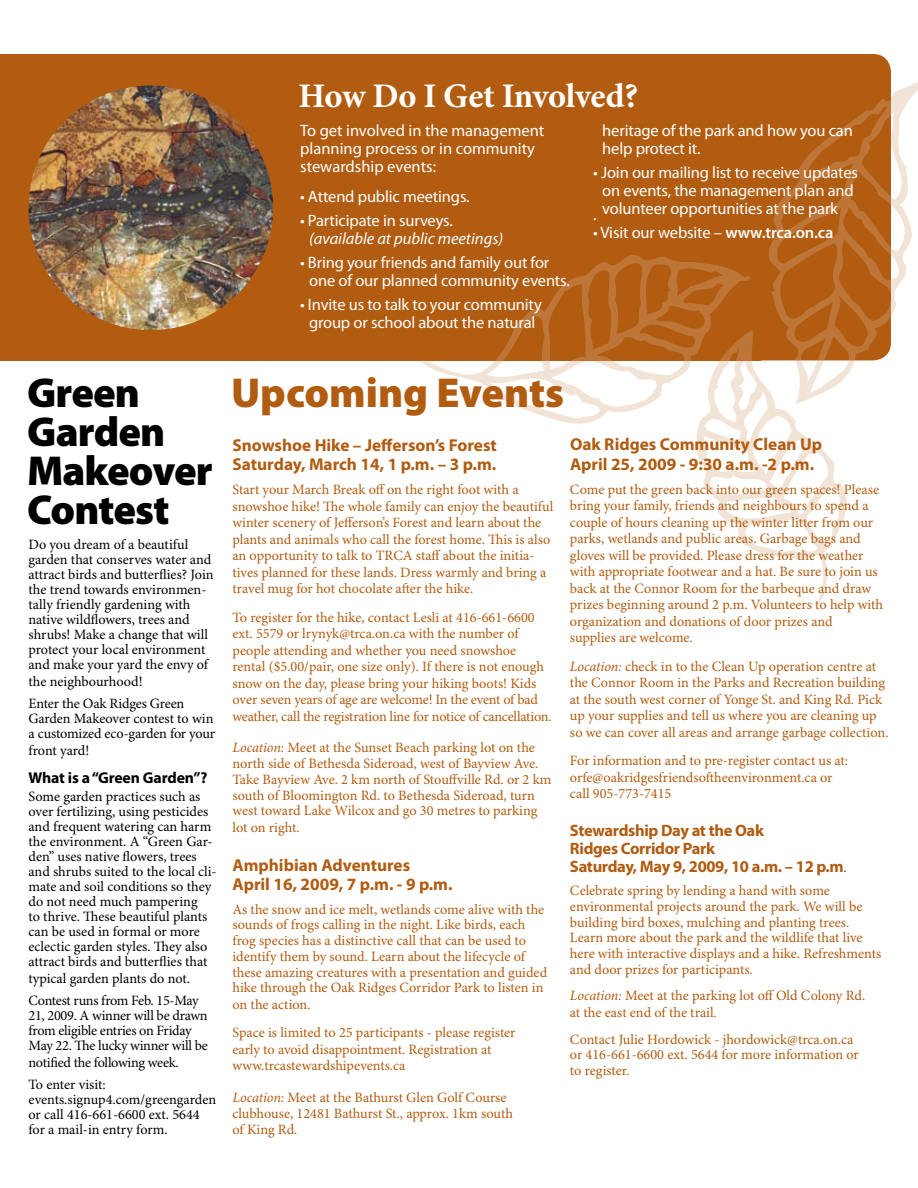
<style>
.page{position:relative;width:918px;height:1188px;background:#fff}
.page>*{position:absolute;margin:0;border:0;box-sizing:border-box;transform-origin:0 0}
.t1{font:900 42px/39px "Myriad Pro";letter-spacing:-.02em;color:#000}
.t2{font:900 42px "Myriad Pro";color:#b15c11}
.t3{font:700 34.5px "Minion Pro";letter-spacing:-.015em;color:#fff}
.t4{font:700 17.25px/19.5px "Myriad Pro";color:#b15c11}
.t5{font:16.5px/18px "Myriad Pro";letter-spacing:-.01em;color:#fff}
.t6{font:700 16.5px/18px "Myriad Pro";letter-spacing:-.02em;color:#b15c11}
.t7{font:italic 16.5px "Myriad Pro";color:#fff}
.t8{font:700 15.75px "Myriad Pro";letter-spacing:-.01em;color:#000}
.t9{font:14.25px/16.5px "Minion Pro";letter-spacing:-.005em;color:#b15c11}
.t10{font:14.25px/15px "Minion Pro";letter-spacing:-.005em;color:#000}
.s1{font-weight:600}
.s2{font-style:italic}
.s3{font-family:"Minion Pro";font-weight:400}
</style>
<div class="page">
<div style="left:0;top:54px;width:760px;height:306px;background:#b15c11"></div>
<svg style="left:769px;top:72px;width:149px;height:303px;fill:#b15c11"></svg>
<svg style="left:422px;top:255px;width:328px;height:169px"></svg>
<svg style="left:696px;top:329px;width:151px;height:274px"></svg>
<img style="left:28px;top:86px;width:245px;height:244px;border-radius:50%">
<h2 class="t3" style="left:298px;top:76px;width:341px">How Do I Get Involved?</h2>
<p class="t5" style="left:300px;top:122px;width:246px">To get involved in the management planning process or in community stewardship events:</p>
<p class="t5" style="left:300px;top:188px;width:171px">• Attend public meetings.</p>
<p class="t5" style="left:300px;top:212px;width:154px">• Participate in surveys.</p>
<p class="t7" style="left:309px;top:229px;width:196px">(available at public meetings)</p>
<p class="t5" style="left:309px;top:254px;width:262px;text-indent:-9px">• Bring your friends and family out for one of our planned community events.</p>
<p class="t5" style="left:300px;top:296px;width:243px;text-align:center">• Invite us to talk to your community group or school about the natural</p>
<p class="t5" style="left:602px;top:122px;width:252px">heritage of the park and how you can help protect it.</p>
<p class="t5" style="left:602px;top:164px;width:257px;text-indent:-9px">• Join our mailing list to receive updates on events, the management plan and volunteer opportunities at the park</p>
<p class="t5" style="left:593px;top:206px;width:5px">.</p>
<p class="t5" style="left:593px;top:224px;width:242px">• Visit our website – <span class="s1">www.trca.on.ca</span></p>
<h1 class="t1" style="left:27px;top:373px;width:187px">Green<br>Garden<br>Makeover<br>Contest</h1>
<p class="t10" style="left:28px;top:538px;width:187px">Do you dream of a beautiful garden that conserves water and attract birds and butterflies? Join the trend towards environmen&shy;tally friendly gardening with native wildflowers, trees and shrubs! Make a change that will protect your local environment and make your yard the envy of</p>
<p class="t10" style="left:28px;top:671px;width:157px;line-height:22.5px">the neighbourhood!<br>Enter the Oak Ridges Green</p>
<p class="t10" style="left:28px;top:712px;width:188px">Garden Makeover contest to win a customized eco-garden for your</p>
<p class="t10" style="left:28px;top:743px;width:62px">front yard!</p>
<p class="t8" style="left:28px;top:769px;width:180px">What is a “Green Garden”?</p>
<p class="t10" style="left:28px;top:790px;width:190px">Some garden practices such as over fertilizing, using pesticides and frequent watering can harm the environment. A “Green Gar&shy;den” uses native flowers, trees and shrubs suited to the local cli&shy;mate and soil conditions so they do not need much pampering<br>to thrive. These beautiful plants can be used in formal or more eclectic garden styles. They also attract birds and butterflies that</p>
<p class="t10" style="left:28px;top:968px;width:172px;line-height:22.5px">typical garden plants do not.<br>Contest runs from Feb. 15-May</p>
<p class="t10" style="left:28px;top:1009px;width:181px">21, 2009. A winner will be drawn from eligible entries on Friday<br>May 22. The lucky winner will be</p>
<p class="t10" style="left:28px;top:1052px;width:152px;line-height:22.5px">notified the following week.<br>To enter visit:</p>
<p class="t10" style="left:28px;top:1093px;width:189px">events.signup4.com/greengarden or call 416-661-6600 ext. 5644 for a mail-in entry form.</p>
<h1 class="t2" style="left:231px;top:368px;width:335px">Upcoming Events</h1>
<p class="t4" style="left:232px;top:436px;width:266px">Snowshoe Hike – Jefferson’s Forest<br>Saturday, March 14, 1 p.m. – 3 p.m.</p>
<p class="t9" style="left:232px;top:482px;width:322px">Start your March Break off on the right foot with a snowshoe hike! The whole family can enjoy the beautiful winter scenery of Jefferson’s Forest and learn about the plants and animals who call the forest home. This is also an opportunity to talk to TRCA staff about the initia&shy;tives planned for these lands. Dress warmly and bring a travel mug for hot chocolate after the hike.</p>
<p class="t9" style="left:232px;top:610px;width:321px">To register for the hike, contact Lesli at 416-661-6600 ext. 5579 or lrynyk@trca.on.ca with the number of people attending and whether you need snowshoe rental ($5.00/pair, one size only). If there is not enough snow on the day, please bring your hiking boots! Kids over seven years of age are welcome! In the event of bad weather, call the registration line for notice of cancellation.</p>
<p class="t9" style="left:232px;top:741px;width:321px;line-height:15.9px"><span class="s2">Location:</span> Meet at the Sunset Beach parking lot on the north side of Bethesda Sideroad, west of Bayview Ave.<br>Take Bayview Ave. 2 km north of Stouffville Rd. or 2 km south of Bloomington Rd. to Bethesda Sideroad, turn west toward Lake Wilcox and go 30 metres to parking lot on right.</p>
<p class="t4" style="left:232px;top:856px;width:222px">Amphibian Adventures<br>April 16, 2009, 7 p.m. - 9 p.m.</p>
<p class="t9" style="left:232px;top:902px;width:316px;line-height:15.9px">As the snow and ice melt, wetlands come alive with the sounds of frogs calling in the night. Like birds, each frog species has a distinctive call that can be used to identify them by sound. Learn about the lifecycle of these amazing creatures with a presentation and guided hike through the Oak Ridges Corridor Park to listen in on the action.</p>
<p class="t9" style="left:232px;top:1025px;width:285px">Space is limited to 25 participants - please register early to avoid disappointment. Registration at www.trcastewardshipevents.ca</p>
<p class="t9" style="left:232px;top:1090px;width:282px"><span class="s2">Location:</span> Meet at the Bathurst Glen Golf Course clubhouse, 12481 Bathurst St., approx. 1km south of King Rd.</p>
<p class="t4" style="left:570px;top:435px;width:254px">Oak Ridges Community Clean Up<br>April 25, 2009 - 9:30 a.m. -2 p.m.</p>
<p class="t9" style="left:570px;top:482px;width:315px">Come put the green back into our green spaces! Please bring your family, friends and neighbours to spend a couple of hours cleaning up the winter litter from our parks, wetlands and public areas. Garbage bags and gloves will be provided. Please dress for the weather with appropriate footwear and a hat. Be sure to join us back at the Connor Room for the barbeque and draw prizes beginning around 2 p.m. Volunteers to help with organization and donations of door prizes and<br>supplies are welcome.</p>
<p class="t9" style="left:570px;top:659px;width:320px"><span class="s2">Location:</span> check in to the Clean Up operation centre at the Connor Room in the Parks and Recreation building at the south west corner of Yonge St. and King Rd. Pick up your supplies and tell us where you are cleaning up so we can cover all areas and arrange garbage collection.</p>
<p class="t9" style="left:570px;top:753px;width:280px">For information and to pre-register contact us at: orfe@oakridgesfriendsoftheenvironment.ca or call 905-773-7415</p>
<p class="t6" style="left:570px;top:821px;width:279px">Stewardship Day at the Oak<br>Ridges Corridor Park<br>Saturday, May 9, 2009, 10 a.m. – 12 p.m<span class="s3">.</span></p>
<p class="t9" style="left:570px;top:883px;width:313px;line-height:15.8px">Celebrate spring by lending a hand with some environmental projects around the park. We will be building bird boxes, mulching and planting trees.<br>Learn more about the park and the wildlife that live here with interactive displays and a hike. Refreshments and door prizes for participants.</p>
<p class="t9" style="left:570px;top:988px;width:297px"><span class="s2">Location:</span> Meet at the parking lot off Old Colony Rd. at the east end of the trail.</p>
<p class="t9" style="left:570px;top:1032px;width:290px;line-height:15px">Contact Julie Hordowick - jhordowick@trca.on.ca or 416-661-6600 ext. 5644 for more information or</p>
<p class="t9" style="left:570px;top:1063px;width:61px">to register.</p>
</div>
